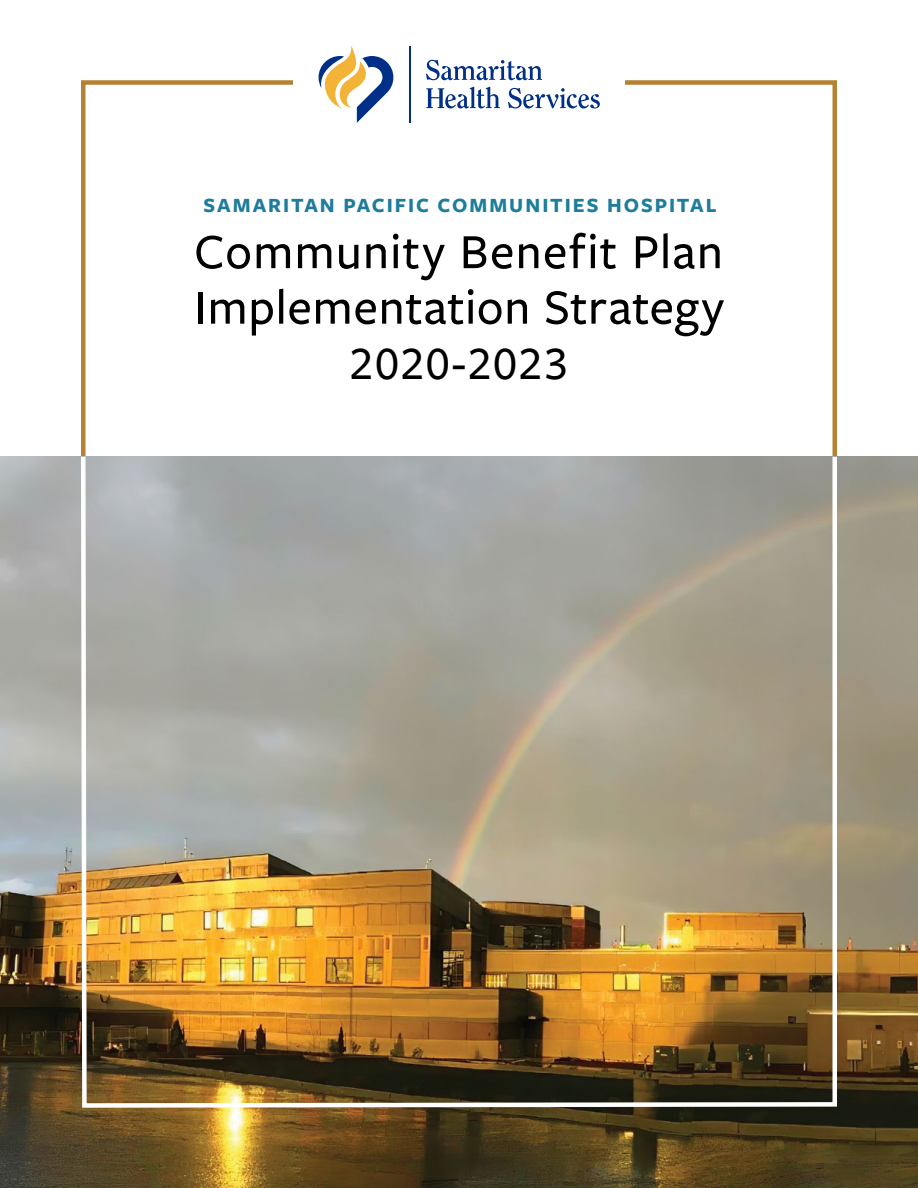
<style>
.page{position:relative;width:918px;height:1188px;background:#fff}
.page>*{position:absolute;margin:0;border:0;box-sizing:border-box;transform-origin:0 0}
.t1{font:500 51px/55.5px "Freight Sans Pro";letter-spacing:.015em;color:#000}
.t2{font:500 48px "Freight Sans Pro";letter-spacing:.03em;color:#000}
.t3{font:700 21px "Freight Sans Pro";letter-spacing:.095em;color:#1e7c9c}
</style>
<div class="page">
<svg style="left:319px;top:46px;width:74px;height:76px"></svg>
<hr style="left:409px;top:46px;width:1px;height:76px;background:#002f87">
<svg style="left:426px;top:60px;width:116px;height:20px"></svg>
<svg style="left:426px;top:87px;width:74px;height:21px"></svg>
<svg style="left:508px;top:88px;width:92px;height:21px"></svg>
<img style="left:0;top:457px;width:918px;height:731px">
<img style="left:79px;top:452px;width:760px;height:658px">
<p class="t3" style="left:204px;top:190px;width:515px">SAMARITAN PACIFIC COMMUNITIES HOSPITAL</p>
<p class="t1" style="left:194px;top:222px;width:532px">Community Benefit Plan<br>Implementation Strategy</p>
<p class="t2" style="left:350px;top:331px;width:220px">2020-2023</p>
</div>
